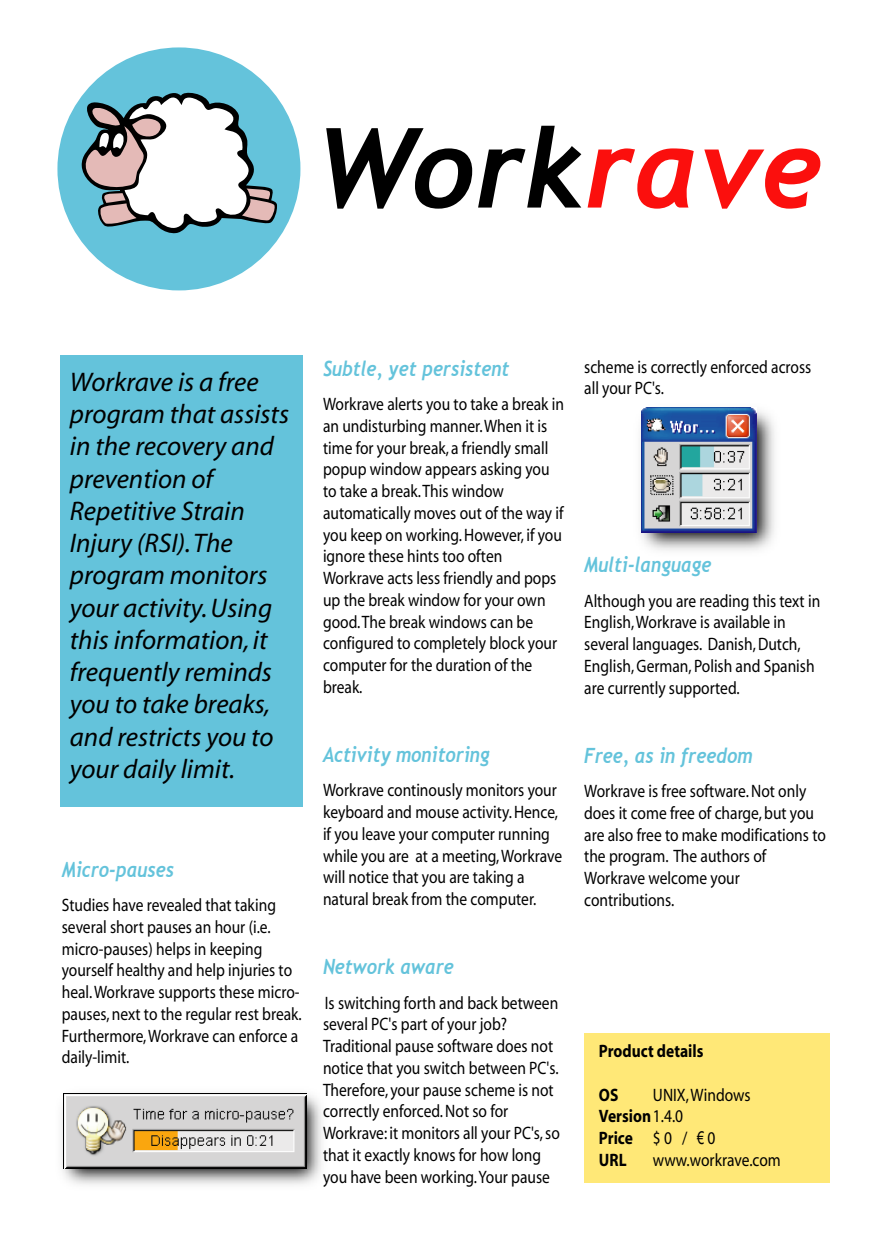
<style>
.page{position:relative;width:888px;height:1260px;background:#fff}
.page>*{position:absolute;margin:0;border:0;box-sizing:border-box;transform-origin:0 0}
.t1{font:italic 700 111px "Trebuchet";color:#000}
.t2{font:italic 27px/32.2px "Myriad";color:#000}
.t3{font:italic 700 21px "Trebuchet";color:#64c3db;scale:.86 1}
.t4{font:18px/21.8px "Myriad";color:#000;scale:.86 1}
.t5{font:700 18px "Myriad";color:#000;scale:.86 1}
.s1{color:#fb0f0d}
.s2{font-weight:700}
.s3{font-family:"Arial Narrow"}
</style>
<div class="page">
<img style="left:640px;top:407px;width:135px;height:144px">
<img style="left:641px;top:408px;width:115px;height:125px">
<img style="left:61px;top:1095px;width:261px;height:90px">
<img style="left:63px;top:1093px;width:244px;height:76px">
<div style="left:584px;top:1033px;width:246px;height:150px;background:#ffe877"></div>
<div style="left:60px;top:355px;width:243px;height:451px;background:#64c3db"></div>
<div style="left:57px;top:47px;width:243px;height:243px;background:#64c3db;border-radius:50%"></div>
<svg style="left:81px;top:90px;width:197px;height:144px"></svg>
<h1 class="t1" style="left:314px;top:100px;width:509px">Work<span class="s1">rave</span></h1>
<p class="t2" style="left:70px;top:367px;width:221px">Workrave is a free program that assists in the recovery and prevention of<br>Repetitive Strain<br>Injury (RSI).The program monitors your activity.Using this information, it frequently reminds you to take breaks, and restricts you to your daily limit.</p>
<p class="t3" style="left:62px;top:856px;width:132px">Micro-pauses</p>
<p class="t4" style="left:62px;top:895px;width:281px">Studies have revealed that taking several short pauses an hour (i.e. micro-pauses) helps in keeping yourself healthy and help injuries to heal.Workrave supports these micro&shy;pauses, next to the regular rest break.<br>Furthermore,Workrave can enforce a daily-limit.</p>
<p class="t3" style="left:323px;top:355px;width:218px">Subtle, yet persistent</p>
<p class="t4" style="left:323px;top:394px;width:282px">Workrave alerts you to take a break in an undisturbing manner.When it is time for your break, a friendly small popup window appears asking you to take a break.This window automatically moves out of the way if you keep on working.However, if you ignore these hints too often<br>Workrave acts less friendly and pops up the break window for your own good.The break windows can be configured to completely block your computer for the duration of the break.</p>
<p class="t3" style="left:323px;top:742px;width:195px">Activity monitoring</p>
<p class="t4" style="left:323px;top:780px;width:280px">Workrave continously monitors your keyboard and mouse activity.Hence, if you leave your computer running while you are at a meeting,Workrave will notice that you are taking a natural break from the computer.</p>
<p class="t4" style="left:584px;top:357px;width:266px">scheme is correctly enforced across all your PC's.</p>
<p class="t3" style="left:584px;top:552px;width:150px">Multi-language</p>
<p class="t4" style="left:584px;top:591px;width:276px">Although you are reading this text in English,Workrave is available in several languages. Danish,Dutch, English,German, Polish and Spanish are currently supported.</p>
<p class="t3" style="left:584px;top:742px;width:197px">Free, as in freedom</p>
<p class="t4" style="left:584px;top:781px;width:282px">Workrave is free software.Not only does it come free of charge,but you are also free to make modifications to the program. The authors of<br>Workrave welcome your contributions.</p>
<p class="t3" style="left:323px;top:954px;width:154px">Network aware</p>
<p class="t4" style="left:323px;top:992px;width:277px">Is switching forth and back between several PC's part of your job?<br>Traditional pause software does not notice that you switch between PC's.<br>Therefore, your pause scheme is not correctly enforced.Not so for Workrave: it monitors all your PC's,so that it exactly knows for how long you have been working.Your pause</p>
<p class="t5" style="left:599px;top:1042px;width:123px">Product details</p>
<p class="t5" style="left:599px;top:1085px;width:24px">OS</p>
<p class="t4" style="left:599px;top:1084px;width:178px;text-indent:54px">UNIX,Windows<br><span class="s2">Version</span>1.4.0<br><span class="s2">Price</span> $0 / <span class="s3">€</span>0<br><span class="s2">URL</span></p>
<p class="t4" style="left:653px;top:1150px;width:150px">www.workrave.com</p>
</div>
